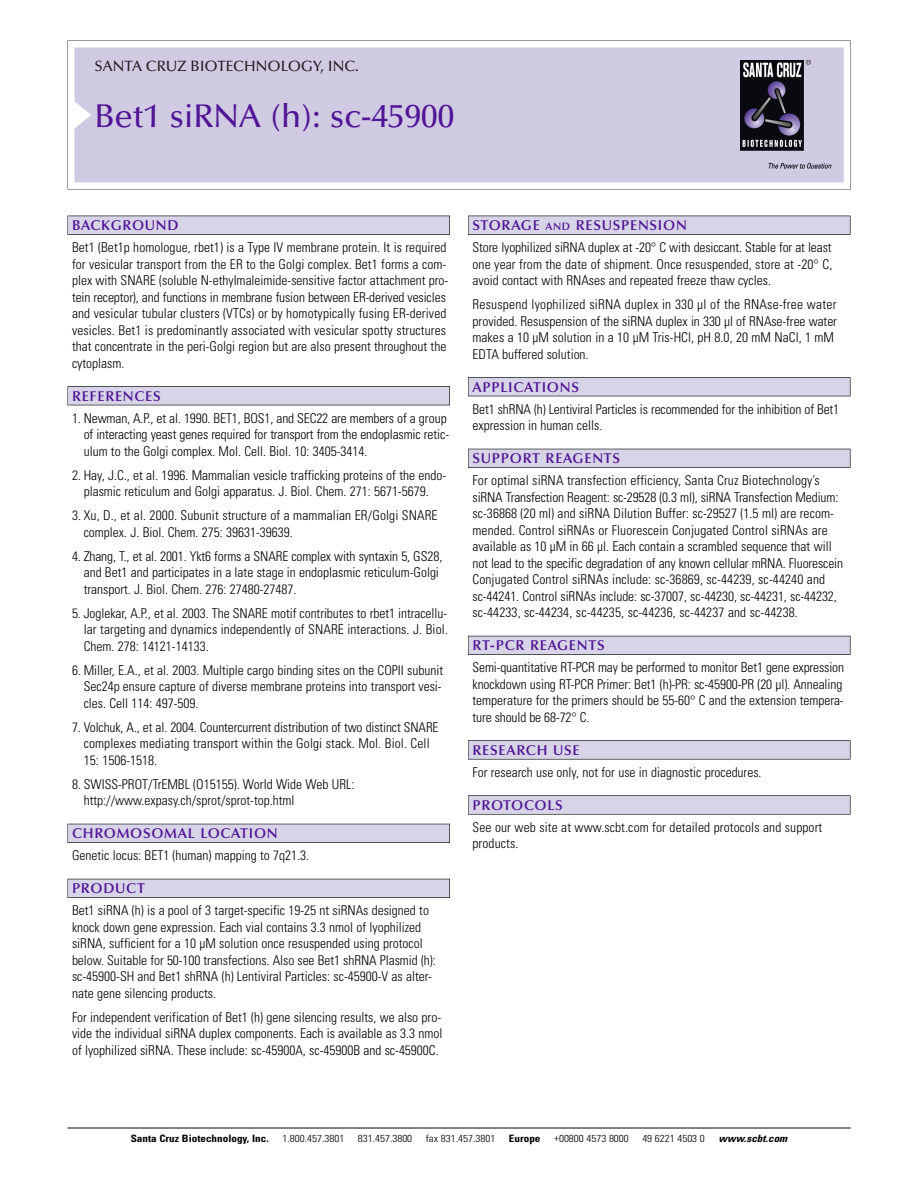
<style>
.page{position:relative;width:918px;height:1188px;background:#fff}
.page>*{position:absolute;margin:0;border:0;box-sizing:border-box;transform-origin:0 0}
.t1{font:500 33px "Optima";color:#511695}
.t2{font:500 15px "Optima";color:#231f20}
.t3{font:600 14.25px "Optima";letter-spacing:.05em;color:#511695}
.t4{font:300 condensed 13.5px/16.5px "Univers";color:#000}
.t5{font:300 condensed 10.2px "Univers";color:#000;scale:1.1 1}
.t6{font:700 condensed 10.2px "Univers";color:#000;scale:1.1 1}
.t7{font:italic 700 condensed 10.2px "Univers";color:#000;scale:1.1 1}
.s1{font-size:10.65px}
</style>
<div class="page">
<svg style="left:68px;top:40px;width:783px;height:149px"></svg>
<div style="left:74px;top:47px;width:770px;height:135px;background:#d1cae3"></div>
<img style="left:741px;top:60px;width:90px;height:108px">
<div style="left:68px;top:216px;width:382px;height:19px;background:#535256"></div>
<div style="left:68px;top:216px;width:381px;height:18px;background:#d7d4e8"></div>
<div style="left:68px;top:386px;width:382px;height:19px;background:#515155"></div>
<div style="left:68px;top:387px;width:381px;height:18px;background:#d7d4e8"></div>
<div style="left:68px;top:824px;width:382px;height:19px;background:#515057"></div>
<div style="left:68px;top:824px;width:381px;height:18px;background:#d7d4e8"></div>
<div style="left:68px;top:879px;width:382px;height:19px;background:#535259"></div>
<div style="left:68px;top:879px;width:381px;height:18px;background:#d7d4e8"></div>
<div style="left:468px;top:216px;width:382px;height:19px;background:#535256"></div>
<div style="left:468px;top:216px;width:382px;height:18px;background:#d7d4e8"></div>
<div style="left:468px;top:377px;width:382px;height:19px;background:#515155"></div>
<div style="left:468px;top:378px;width:382px;height:18px;background:#d7d4e8"></div>
<div style="left:468px;top:449px;width:382px;height:19px;background:#515057"></div>
<div style="left:468px;top:449px;width:382px;height:18px;background:#d7d4e8"></div>
<div style="left:468px;top:636px;width:382px;height:19px;background:#535259"></div>
<div style="left:468px;top:636px;width:382px;height:18px;background:#d7d4e8"></div>
<svg style="left:468px;top:740px;width:382px;height:20px"></svg>
<div style="left:468px;top:741px;width:382px;height:18px;background:#d7d4e8"></div>
<div style="left:468px;top:795px;width:382px;height:20px;background:#676767"></div>
<div style="left:468px;top:796px;width:382px;height:18px;background:#d7d4e8"></div>
<hr style="left:68px;top:1128px;width:782px;height:1px;background:#000">
<p class="t2" style="left:94px;top:60px;width:266px">SANTA CRUZ BIOTECHNOLOGY, INC.</p>
<p class="t1" style="left:94px;top:102px;width:361px">Bet1 siRNA (h): sc-45900</p>
<p class="t3" style="left:72px;top:219px;width:108px">BACKGROUND</p>
<p class="t4" style="left:72px;top:240px;width:378px">Bet1 (Bet1p homologue, rbet1) is a Type IV membrane protein. It is required for vesicular transport from the ER to the Golgi complex. Bet1 forms a com&shy;plex with SNARE (soluble N-ethylmaleimide-sensitive factor attachment pro&shy;tein receptor), and functions in membrane fusion between ER-derived vesicles and vesicular tubular clusters (VTCs) or by homotypically fusing ER-derived vesicles. Bet1 is predominantly associated with vesicular spotty structures that concentrate in the peri-Golgi region but are also present throughout the cytoplasm.</p>
<p class="t3" style="left:72px;top:390px;width:90px">REFERENCES</p>
<p class="t4" style="left:84px;top:411px;width:367px;text-indent:-12px">1. Newman, A.P., et al. 1990. BET1, BOS1, and SEC22 are members of a group of interacting yeast genes required for transport from the endoplasmic retic&shy;ulum to the Golgi complex. Mol. Cell. Biol. 10: 3405-3414.</p>
<p class="t4" style="left:72px;top:468px;width:376px;text-align:center">2. Hay, J.C., et al. 1996. Mammalian vesicle trafficking proteins of the endo&shy;plasmic reticulum and Golgi apparatus. J. Biol. Chem. 271: 5671-5679.</p>
<p class="t4" style="left:84px;top:508px;width:355px;text-indent:-12px">3. Xu, D., et al. 2000. Subunit structure of a mammalian ER/Golgi SNARE complex. J. Biol. Chem. 275: 39631-39639.</p>
<p class="t4" style="left:84px;top:549px;width:360px;text-indent:-12px">4. Zhang, T., et al. 2001. Ykt6 forms a SNARE complex with syntaxin 5, GS28, and Bet1 and participates in a late stage in endoplasmic reticulum-Golgi transport. J. Biol. Chem. 276: 27480-27487.</p>
<p class="t4" style="left:84px;top:606px;width:366px;text-align:justify;text-indent:-12px">5. Joglekar, A.P., et al. 2003. The SNARE motif contributes to rbet1 intracellu&shy;lar targeting and dynamics independently of SNARE interactions. J. Biol.<br>Chem. 278: 14121-14133.</p>
<p class="t4" style="left:84px;top:663px;width:361px;text-align:justify;text-indent:-12px">6. Miller, E.A., et al. 2003. Multiple cargo binding sites on the COPII subunit Sec24p ensure capture of diverse membrane proteins into transport vesi&shy;cles. Cell 114: 497-509.</p>
<p class="t4" style="left:84px;top:720px;width:356px;text-indent:-12px">7. Volchuk, A., et al. 2004. Countercurrent distribution of two distinct SNARE complexes mediating transport within the Golgi stack. Mol. Biol. Cell<br>15: 1506-1518.</p>
<p class="t4" style="left:84px;top:777px;width:272px;text-indent:-12px">8. SWISS-PROT/TrEMBL (O15155). World Wide Web URL: http://www.expasy.ch/sprot/sprot-top.html</p>
<p class="t3" style="left:72px;top:827px;width:207px">CHROMOSOMAL LOCATION</p>
<p class="t4" style="left:72px;top:849px;width:239px">Genetic locus: BET1 (human) mapping to 7q21.3.</p>
<p class="t3" style="left:72px;top:882px;width:74px">PRODUCT</p>
<p class="t4" style="left:72px;top:904px;width:365px">Bet1 siRNA (h) is a pool of 3 target-specific 19-25 nt siRNAs designed to knock down gene expression. Each vial contains 3.3 nmol of lyophilized siRNA, sufficient for a 10 µM solution once resuspended using protocol below. Suitable for 50-100 transfections. Also see Bet1 shRNA Plasmid (h): sc-45900-SH and Bet1 shRNA (h) Lentiviral Particles: sc-45900-V as alter&shy;nate gene silencing products.</p>
<p class="t4" style="left:72px;top:1010px;width:372px;text-align:justify">For independent verification of Bet1 (h) gene silencing results, we also pro&shy;vide the individual siRNA duplex components. Each is available as 3.3 nmol of lyophilized siRNA. These include: sc-45900A, sc-45900B and sc-45900C.</p>
<p class="t3" style="left:473px;top:219px;width:216px">STORAGE <span class="s1">AND</span> RESUSPENSION</p>
<p class="t4" style="left:473px;top:240px;width:361px;text-align:justify">Store lyophilized siRNA duplex at -20° C with desiccant. Stable for at least one year from the date of shipment. Once resuspended, store at -20° C, avoid contact with RNAses and repeated freeze thaw cycles.</p>
<p class="t4" style="left:473px;top:297px;width:366px">Resuspend lyophilized siRNA duplex in 330 µl of the RNAse-free water provided. Resuspension of the siRNA duplex in 330 µl of RNAse-free water makes a 10 µM solution in a 10 µM Tris-HCl, pH 8.0, 20 mM NaCl, 1 mM EDTA buffered solution.</p>
<p class="t3" style="left:473px;top:381px;width:108px">APPLICATIONS</p>
<p class="t4" style="left:473px;top:402px;width:368px">Bet1 shRNA (h) Lentiviral Particles is recommended for the inhibition of Bet1 expression in human cells.</p>
<p class="t3" style="left:473px;top:452px;width:149px">SUPPORT REAGENTS</p>
<p class="t4" style="left:473px;top:474px;width:372px">For optimal siRNA transfection efficiency, Santa Cruz Biotechnology’s siRNA Transfection Reagent: sc-29528 (0.3 ml), siRNA Transfection Medium: sc-36868 (20 ml) and siRNA Dilution Buffer: sc-29527 (1.5 ml) are recom&shy;mended. Control siRNAs or Fluorescein Conjugated Control siRNAs are available as 10 µM in 66 µl. Each contain a scrambled sequence that will not lead to the specific degradation of any known cellular mRNA. Fluorescein Conjugated Control siRNAs include: sc-36869, sc-44239, sc-44240 and sc-44241. Control siRNAs include: sc-37007, sc-44230, sc-44231, sc-44232, sc-44233, sc-44234, sc-44235, sc-44236, sc-44237 and sc-44238.</p>
<p class="t3" style="left:473px;top:639px;width:134px">RT-PCR REAGENTS</p>
<p class="t4" style="left:473px;top:661px;width:373px">Semi-quantitative RT-PCR may be performed to monitor Bet1 gene expression knockdown using RT-PCR Primer: Bet1 (h)-PR: sc-45900-PR (20 µl). Annealing temperature for the primers should be 55-60° C and the extension tempera&shy;ture should be 68-72° C.</p>
<p class="t3" style="left:473px;top:744px;width:109px">RESEARCH USE</p>
<p class="t4" style="left:473px;top:765px;width:291px">For research use only, not for use in diagnostic procedures.</p>
<p class="t3" style="left:473px;top:799px;width:92px">PROTOCOLS</p>
<p class="t4" style="left:473px;top:820px;width:351px">See our web site at www.scbt.com for detailed protocols and support products.</p>
<p class="t6" style="left:131px;top:1135px;width:127px">Santa Cruz Biotechnology, Inc.</p>
<p class="t5" style="left:282px;top:1135px;width:58px">1.800.457.3801</p>
<p class="t5" style="left:358px;top:1135px;width:51px">831.457.3800</p>
<p class="t5" style="left:426px;top:1135px;width:65px">fax 831.457.3801</p>
<p class="t6" style="left:509px;top:1135px;width:30px">Europe</p>
<p class="t5" style="left:554px;top:1135px;width:69px">+00800 4573 8000</p>
<p class="t5" style="left:642px;top:1135px;width:58px">49 6221 4503 0</p>
<p class="t7" style="left:719px;top:1135px;width:66px">www.scbt.com</p>
</div>
